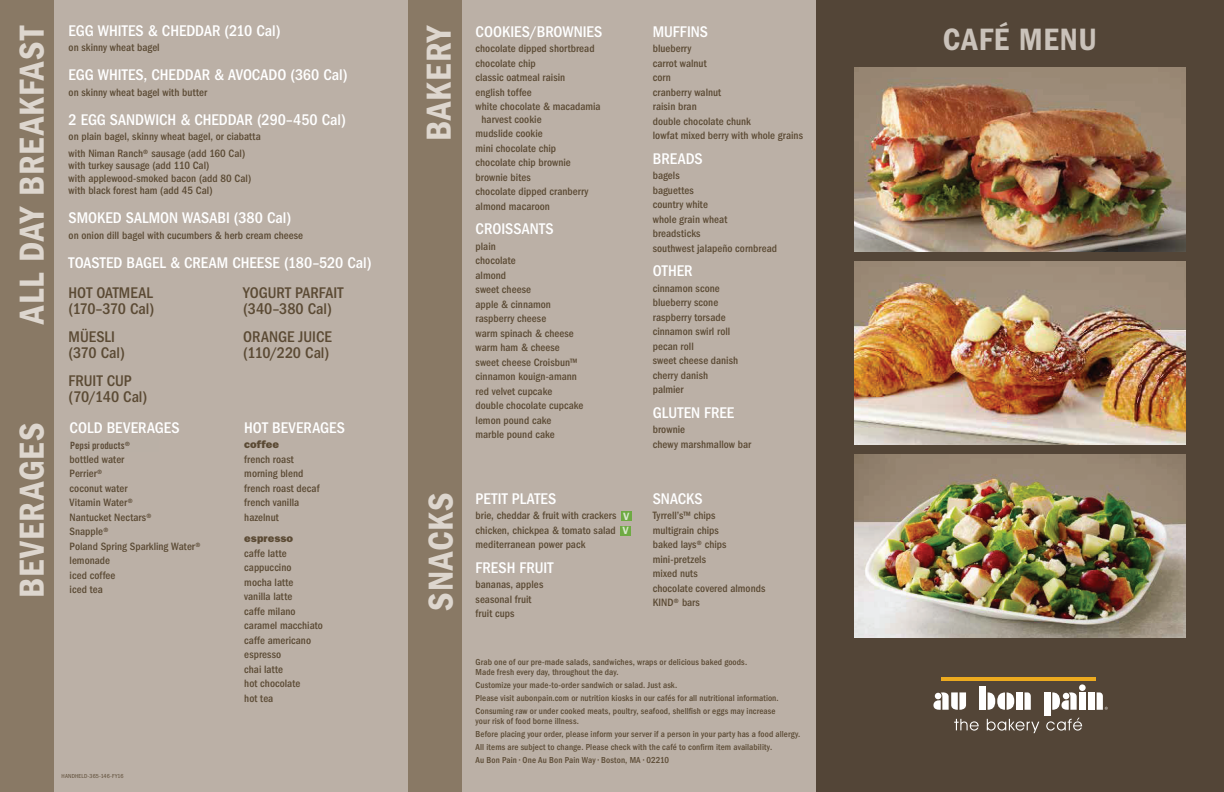
<style>
.page{position:relative;width:1224px;height:792px;background:#fff}
.page>*{position:absolute;margin:0;border:0;box-sizing:border-box;transform-origin:0 0}
.t1{font:36px "ITC Franklin Gothic Std Dm Cd";letter-spacing:.025em;color:#ddd6ce}
.t2{font:32px "ITC Franklin Gothic Std Dm Cd";letter-spacing:.03em;color:#cac2ba}
.t3{font:500 condensed 16px "ITC Franklin Gothic Std";color:#fff}
.t4{font:500 condensed 16px/16px "ITC Franklin Gothic Std";color:#5b4a34}
.t5{font:500 condensed 11px/14.5px "ITC Franklin Gothic Std";letter-spacing:.005em;color:#5b4a34}
.t6{font:11px "ITC Franklin Gothic Std Hvy";letter-spacing:.005em;color:#5b4a34}
.t7{font:10px "Trade Gothic LT Std Bd Cn 20";color:#5b4a36}
.t8{font:500 condensed 9px/13px "ITC Franklin Gothic Std";letter-spacing:.01em;color:#5b4a34}
.t9{font:condensed 6px "ITC Franklin Gothic Std";letter-spacing:.025em;color:#5b4a34}
.s1{font-weight:600;font-stretch:normal;font-size:10.6px;color:#dae8ce}
</style>
<div class="page">
<div style="left:0;top:0;width:816px;height:792px;background:#bbb0a6"></div>
<div style="left:621px;top:511px;width:10px;height:10px;background:#6eaa43"></div>
<div style="left:620px;top:526px;width:11px;height:10px;background:#6eaa43"></div>
<div style="left:816px;top:0;width:408px;height:792px;background:#534537"></div>
<img style="left:854px;top:261px;width:332px;height:183px">
<img style="left:854px;top:454px;width:332px;height:183px">
<img style="left:854px;top:68px;width:332px;height:183px">
<div style="left:979px;top:686px;width:7px;height:24px;background:#fff"></div>
<svg style="left:988px;top:692px;width:26px;height:18px"></svg>
<div style="left:1016px;top:692px;width:7px;height:18px;background:#fff"></div>
<svg style="left:1025px;top:692px;width:6px;height:18px"></svg>
<div style="left:1088px;top:692px;width:7px;height:18px;background:#fff"></div>
<svg style="left:1097px;top:692px;width:11px;height:18px"></svg>
<div style="left:1079px;top:684px;width:7px;height:7px;background:#fff;border-radius:50%"></div>
<div style="left:1079px;top:692px;width:7px;height:18px;background:#fff"></div>
<svg style="left:933px;top:692px;width:33px;height:18px"></svg>
<div style="left:1044px;top:692px;width:7px;height:24px;background:#fff"></div>
<svg style="left:1052px;top:692px;width:25px;height:18px"></svg>
<hr style="left:941px;top:678px;width:155px;height:3px;background:#ecaa1f">
<svg style="left:954px;top:719px;width:25px;height:12px"></svg>
<svg style="left:987px;top:719px;width:52px;height:14px"></svg>
<svg style="left:1046px;top:718px;width:36px;height:13px"></svg>
<div style="left:0;top:0;width:54px;height:792px;background:#897965"></div>
<div style="left:408px;top:0;width:54px;height:792px;background:#897965"></div>
<h1 class="t1" style="left:11px;top:324px;width:300px;rotate:-90deg">ALL DAY BREAKFAST</h1>
<h1 class="t1" style="left:11px;top:598px;width:177px;rotate:-90deg">BEVERAGES</h1>
<h3 class="t3" style="left:69px;top:22px;width:213px">EGG WHITES &amp; CHEDDAR (210 Cal)</h3>
<p class="t5" style="left:69px;top:41px;width:93px">on skinny wheat bagel</p>
<h3 class="t3" style="left:69px;top:66px;width:280px">EGG WHITES, CHEDDAR &amp; AVOCADO (360 Cal)</h3>
<p class="t5" style="left:69px;top:85px;width:140px">on skinny wheat bagel with butter</p>
<h3 class="t3" style="left:69px;top:111px;width:279px">2 EGG SANDWICH &amp; CHEDDAR (290–450 Cal)</h3>
<p class="t5" style="left:69px;top:129px;width:194px;line-height:16.5px">on plain bagel, skinny wheat bagel, or ciabatta with Niman Ranch® sausage (add 160 Cal)</p>
<p class="t5" style="left:69px;top:160px;width:184px;line-height:12.5px">with turkey sausage (add 110 Cal)<br>with applewood-smoked bacon (add 80 Cal) with black forest ham (add 45 Cal)</p>
<h3 class="t3" style="left:69px;top:209px;width:224px">SMOKED SALMON WASABI (380 Cal)</h3>
<p class="t5" style="left:69px;top:228px;width:236px">on onion dill bagel with cucumbers &amp; herb cream cheese</p>
<h3 class="t3" style="left:69px;top:254px;width:305px">TOASTED BAGEL &amp; CREAM CHEESE (180–520 Cal)</h3>
<h3 class="t4" style="left:69px;top:285px;width:87px">HOT OATMEAL (170–370 Cal)</h3>
<h3 class="t4" style="left:69px;top:329px;width:58px">MÜESLI (370 Cal)</h3>
<h3 class="t4" style="left:69px;top:373px;width:80px">FRUIT CUP (70/140 Cal)</h3>
<h3 class="t3" style="left:70px;top:418px;width:111px">COLD BEVERAGES</h3>
<p class="t5" style="left:70px;top:437px;width:133px">Coca-Cola® products<br>bottled water<br>Perrier®<br>coconut water<br>Vitamin Water®<br>Nantucket Nectars®<br>Snapple®<br>Poland Spring Sparkling Water® lemonade<br>iced coffee<br>iced tea</p>
<p class="t7" style="left:70px;top:440px;width:61px">Pepsi products<sup>®</sup></p>
<h3 class="t4" style="left:243px;top:285px;width:102px">YOGURT PARFAIT (340–380 Cal)</h3>
<h3 class="t4" style="left:243px;top:329px;width:90px">ORANGE JUICE (110/220 Cal)</h3>
<h3 class="t3" style="left:244px;top:418px;width:102px">HOT BEVERAGES</h3>
<p class="t6" style="left:244px;top:438px;width:36px">coffee</p>
<p class="t5" style="left:244px;top:452px;width:77px">french roast morning blend french roast decaf french vanilla hazelnut</p>
<p class="t6" style="left:244px;top:532px;width:50px">espresso</p>
<p class="t5" style="left:244px;top:546px;width:80px">caffe latte cappuccino<br>mocha latte<br>vanilla latte<br>caffe milano caramel macchiato caffe americano espresso<br>chai latte<br>hot chocolate<br>hot tea</p>
<p class="t9" style="left:62px;top:773px;width:63px">HANDHELD-365-146-FY16</p>
<h1 class="t1" style="left:418px;top:141px;width:119px;rotate:-90deg">BAKERY</h1>
<h1 class="t1" style="left:420px;top:611px;width:120px;rotate:-90deg">SNACKS</h1>
<h3 class="t3" style="left:476px;top:23px;width:128px">COOKIES/BROWNIES</h3>
<p class="t5" style="left:476px;top:42px;width:127px">chocolate dipped shortbread chocolate chip<br>classic oatmeal raisin<br>english toffee<br>white chocolate &amp; macadamia</p>
<p class="t5" style="left:476px;top:112px;width:114px;text-indent:6px">harvest cookie<br>mudslide cookie<br>mini chocolate chip chocolate chip brownie brownie bites<br>chocolate dipped cranberry almond macaroon</p>
<h3 class="t3" style="left:476px;top:220px;width:79px">CROISSANTS</h3>
<p class="t5" style="left:476px;top:239px;width:109px">plain<br>chocolate<br>almond<br>sweet cheese<br>apple &amp; cinnamon raspberry cheese<br>warm spinach &amp; cheese warm ham &amp; cheese sweet cheese Croisbun™ cinnamon kouign-amann red velvet cupcake<br>double chocolate cupcake lemon pound cake<br>marble pound cake</p>
<h3 class="t3" style="left:476px;top:489px;width:82px">PETIT PLATES</h3>
<p class="t5" style="left:476px;top:508px;width:155px;text-align:justify">brie, cheddar &amp; fruit with crackers <span class="s1">V </span>chicken, chickpea &amp; tomato salad <span class="s1">V </span>mediterranean power pack</p>
<h3 class="t3" style="left:476px;top:558px;width:79px">FRESH FRUIT</h3>
<p class="t5" style="left:476px;top:577px;width:69px">bananas, apples seasonal fruit fruit cups</p>
<h3 class="t3" style="left:653px;top:23px;width:57px">MUFFINS</h3>
<p class="t5" style="left:653px;top:42px;width:152px">blueberry<br>carrot walnut<br>corn<br>cranberry walnut<br>raisin bran<br>double chocolate chunk<br>lowfat mixed berry with whole grains</p>
<h3 class="t3" style="left:653px;top:150px;width:52px">BREADS</h3>
<p class="t5" style="left:653px;top:169px;width:126px">bagels<br>baguettes<br>country white<br>whole grain wheat breadsticks<br>southwest jalapeño cornbread</p>
<h3 class="t3" style="left:653px;top:262px;width:41px">OTHER</h3>
<p class="t5" style="left:653px;top:281px;width:87px">cinnamon scone blueberry scone raspberry torsade cinnamon swirl roll pecan roll<br>sweet cheese danish cherry danish palmier</p>
<h3 class="t3" style="left:653px;top:404px;width:83px">GLUTEN FREE</h3>
<p class="t5" style="left:653px;top:423px;width:100px">brownie<br>chewy marshmallow bar</p>
<h3 class="t3" style="left:653px;top:489px;width:51px">SNACKS</h3>
<p class="t5" style="left:653px;top:508px;width:114px">Tyrrell’s™ chips<br>multigrain chips<br>baked lays® chips mini-pretzels<br>mixed nuts<br>chocolate covered almonds<br>KIND® bars</p>
<p class="t8" style="left:476px;top:657px;width:273px;line-height:10px">Grab one of our pre-made salads, sandwiches, wraps or delicious baked goods.<br>Made fresh every day, throughout the day.</p>
<p class="t8" style="left:476px;top:679px;width:305px">Customize your made-to-order sandwich or salad. Just ask.<br>Please visit aubonpain.com or nutrition kiosks in our cafés for all nutritional information.<br>Consuming raw or under cooked meats, poultry, seafood, shellfish or eggs may increase</p>
<p class="t8" style="left:476px;top:715px;width:326px">your risk of food borne illness.<br>Before placing your order, please inform your server if a person in your party has a food allergy.<br>All items are subject to change. Please check with the café to confirm item availability.<br>Au Bon Pain • One Au Bon Pain Way • Boston, MA • 02210</p>
<h2 class="t2" style="left:943px;top:21px;width:156px">CAFÉ MENU</h2>
</div>
